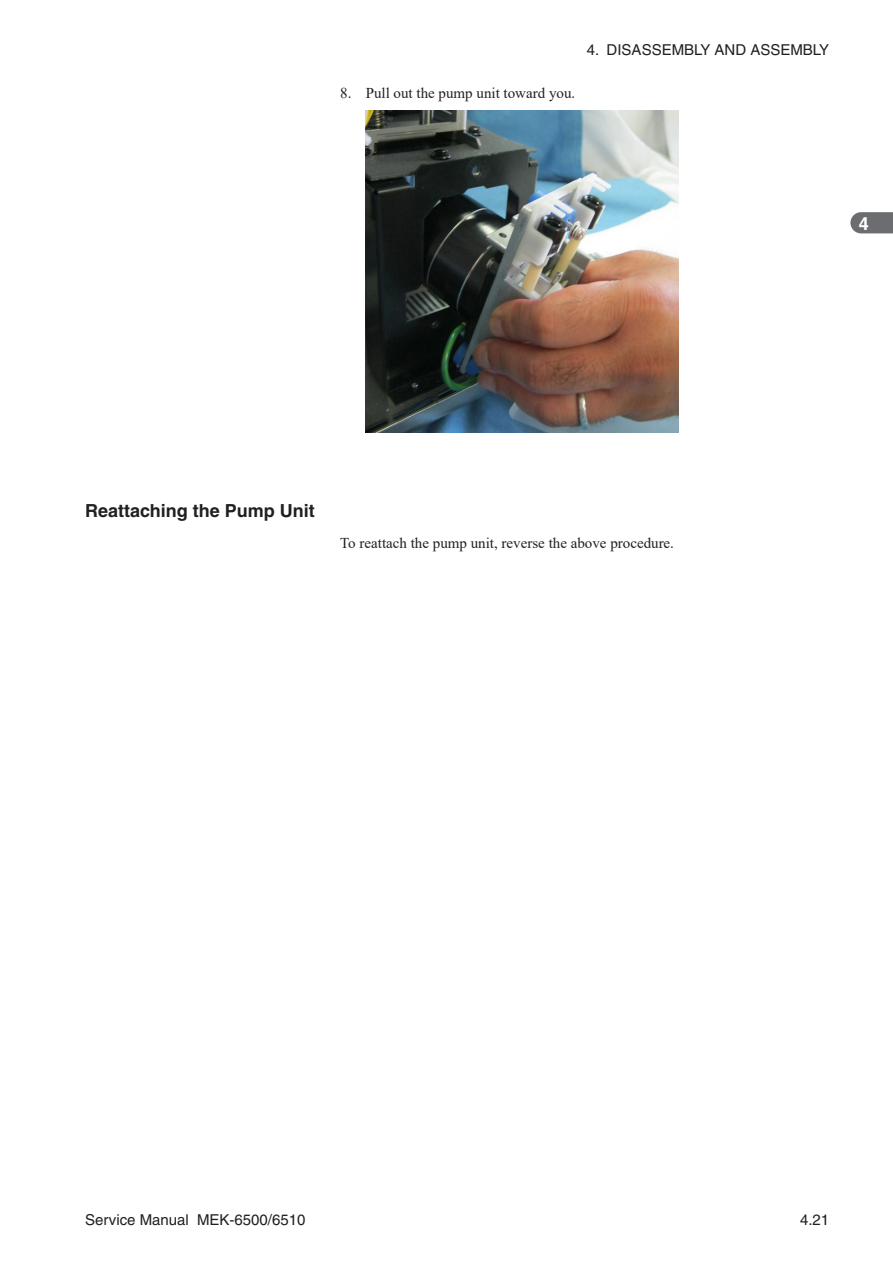
<style>
.page{position:relative;width:893px;height:1263px;background:#fff}
.page>*{position:absolute;margin:0;border:0;box-sizing:border-box;transform-origin:0 0}
.t1{font:700 18px "Helvetica";color:#231f20}
.t2{font:700 18px "Helvetica";color:#fff}
.t3{font:15px "Times New Roman";color:#231f20}
.t4{font:15px "Helvetica";color:#231f20}
</style>
<div class="page">
<svg style="left:850px;top:212px;width:43px;height:21px"></svg>
<img style="left:366px;top:110px;width:312px;height:322px">
<p class="t3" style="left:340px;top:82px;width:237px">8. Pull out the pump unit toward you.</p>
<p class="t4" style="left:587px;top:41px;width:244px">4. DISASSEMBLY AND ASSEMBLY</p>
<p class="t2" style="left:859px;top:212px;width:12px">4</p>
<p class="t1" style="left:85px;top:500px;width:231px">Reattaching the Pump Unit</p>
<p class="t3" style="left:340px;top:532px;width:335px">To reattach the pump unit, reverse the above procedure.</p>
<p class="t4" style="left:85px;top:1211px;width:222px">Service Manual MEK-6500/6510</p>
<p class="t4" style="left:800px;top:1211px;width:31px">4.21</p>
</div>
